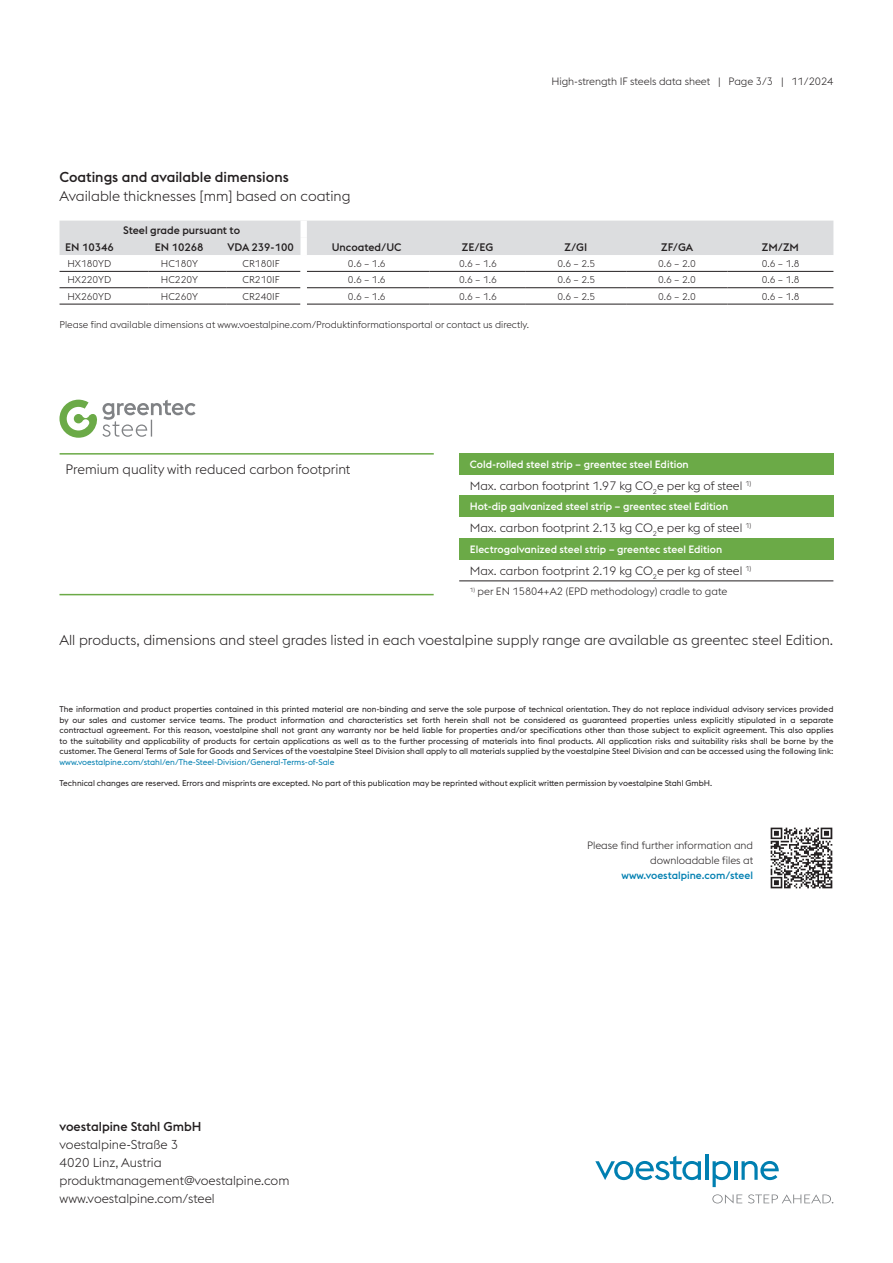
<style>
.page{position:relative;width:893px;height:1263px;background:#fff}
.page>*{position:absolute;margin:0;border:0;box-sizing:border-box;transform-origin:0 0}
.t1{font:300 14.25px "voestalpine";color:#231f20}
.t2{font:500 14.25px "voestalpine";color:#231f20}
.t3{font:300 13.5px "voestalpine";color:#231f20}
.t4{font:300 12.75px/18px "voestalpine";color:#231f20}
.t5{font:500 12.75px "voestalpine";color:#231f20}
.t6{font:300 12px "voestalpine";color:#231f20}
.t7{font:500 10.8px "voestalpine";color:#231f20}
.t8{font:300 10.5px/15px "voestalpine";color:#231f20;text-align:right}
.t9{font:500 10.5px "voestalpine";color:#fff}
.t10{font:500 10.5px "voestalpine";color:#007fb1}
.t11{font:300 9.75px "voestalpine";color:#231f20}
.t12{font:8.25px/10.5px "voestalpine";color:#231f20;text-align:justify}
.t13{font:8.25px "voestalpine";color:#007fb1}
</style>
<div class="page">
<svg style="left:595px;top:1156px;width:106px;height:24px"></svg>
<hr style="left:705px;top:1154px;width:3px;height:26px;background:#007fb1">
<svg style="left:713px;top:1161px;width:18px;height:26px"></svg>
<hr style="left:734px;top:1161px;width:3px;height:19px;background:#007fb1">
<svg style="left:741px;top:1161px;width:38px;height:19px"></svg>
<svg style="left:712px;top:1194px;width:30px;height:9px"></svg>
<svg style="left:748px;top:1194px;width:85px;height:9px"></svg>
<div style="left:60px;top:221px;width:773px;height:34px;background:#dcdddf"></div>
<hr style="left:60px;top:271px;width:89px;height:1px;background:#231f20">
<hr style="left:60px;top:287px;width:89px;height:1px;background:#231f20">
<hr style="left:60px;top:304px;width:89px;height:1px;background:#231f20">
<hr style="left:149px;top:271px;width:77px;height:1px;background:#231f20">
<hr style="left:226px;top:271px;width:74px;height:1px;background:#231f20">
<hr style="left:307px;top:271px;width:122px;height:1px;background:#231f20">
<hr style="left:429px;top:271px;width:97px;height:1px;background:#231f20">
<hr style="left:149px;top:287px;width:77px;height:1px;background:#231f20">
<hr style="left:226px;top:287px;width:74px;height:1px;background:#231f20">
<hr style="left:307px;top:287px;width:122px;height:1px;background:#231f20">
<hr style="left:429px;top:287px;width:97px;height:1px;background:#231f20">
<hr style="left:149px;top:304px;width:77px;height:1px;background:#231f20">
<hr style="left:226px;top:304px;width:74px;height:1px;background:#231f20">
<hr style="left:307px;top:304px;width:122px;height:1px;background:#231f20">
<hr style="left:429px;top:304px;width:97px;height:1px;background:#231f20">
<hr style="left:526px;top:271px;width:100px;height:1px;background:#231f20">
<hr style="left:626px;top:271px;width:101px;height:1px;background:#231f20">
<hr style="left:727px;top:271px;width:106px;height:1px;background:#231f20">
<hr style="left:526px;top:287px;width:100px;height:1px;background:#231f20">
<hr style="left:626px;top:287px;width:101px;height:1px;background:#231f20">
<hr style="left:727px;top:287px;width:106px;height:1px;background:#231f20">
<hr style="left:526px;top:304px;width:100px;height:1px;background:#231f20">
<hr style="left:626px;top:304px;width:101px;height:1px;background:#231f20">
<hr style="left:727px;top:304px;width:106px;height:1px;background:#231f20">
<div style="left:300px;top:221px;width:7px;height:17px;background:#fff"></div>
<div style="left:300px;top:238px;width:7px;height:17px;background:#fff"></div>
<img style="left:770px;top:827px;width:63px;height:62px">
<svg style="left:59px;top:400px;width:137px;height:38px"></svg>
<hr style="left:60px;top:453px;width:374px;height:2px;background:#6baa47">
<hr style="left:459px;top:581px;width:374px;height:1px;background:#231f20">
<hr style="left:59px;top:594px;width:375px;height:1px;background:#6baa47">
<div style="left:459px;top:453px;width:374px;height:21px;background:#6baa47"></div>
<div style="left:459px;top:496px;width:374px;height:21px;background:#6baa47"></div>
<div style="left:459px;top:538px;width:374px;height:21px;background:#6baa47"></div>
<h1 class="t2" style="left:60px;top:168px;width:231px">Coatings and available dimensions</h1>
<h1 class="t1" style="left:60px;top:188px;width:292px">Available thicknesses [mm] based on coating</h1>
<h3 class="t7" style="left:123px;top:223px;width:119px">Steel grade pursuant to</h3>
<p class="t8" style="left:551px;top:74px;width:284px">High-strength IF steels data sheet | Page 3/3 | 11/2024</p>
<h3 class="t7" style="left:65px;top:240px;width:50px">EN 10346</h3>
<h3 class="t7" style="left:155px;top:240px;width:50px">EN 10268</h3>
<h3 class="t7" style="left:227px;top:240px;width:68px">VDA 239-100</h3>
<h3 class="t7" style="left:332px;top:240px;width:71px">Uncoated/UC</h3>
<h3 class="t7" style="left:462px;top:240px;width:33px">ZE/EG</h3>
<h3 class="t7" style="left:564px;top:240px;width:24px">Z/GI</h3>
<h3 class="t7" style="left:661px;top:240px;width:33px">ZF/GA</h3>
<h3 class="t7" style="left:762px;top:240px;width:39px">ZM/ZM</h3>
<p class="t11" style="left:67px;top:258px;width:45px">HX180YD</p>
<p class="t11" style="left:161px;top:258px;width:39px">HC180Y</p>
<p class="t11" style="left:243px;top:258px;width:39px">CR180IF</p>
<p class="t11" style="left:348px;top:258px;width:39px">0.6 – 1.6</p>
<p class="t11" style="left:459px;top:258px;width:39px">0.6 – 1.6</p>
<p class="t11" style="left:557px;top:258px;width:39px">0.6 – 2.5</p>
<p class="t11" style="left:658px;top:258px;width:39px">0.6 – 2.0</p>
<p class="t11" style="left:762px;top:258px;width:39px">0.6 – 1.8</p>
<p class="t11" style="left:67px;top:274px;width:45px">HX220YD</p>
<p class="t11" style="left:161px;top:274px;width:39px">HC220Y</p>
<p class="t11" style="left:243px;top:274px;width:39px">CR210IF</p>
<p class="t11" style="left:348px;top:274px;width:39px">0.6 – 1.6</p>
<p class="t11" style="left:459px;top:274px;width:39px">0.6 – 1.6</p>
<p class="t11" style="left:557px;top:274px;width:39px">0.6 – 2.5</p>
<p class="t11" style="left:658px;top:274px;width:39px">0.6 – 2.0</p>
<p class="t11" style="left:762px;top:274px;width:39px">0.6 – 1.8</p>
<p class="t11" style="left:67px;top:291px;width:45px">HX260YD</p>
<p class="t11" style="left:161px;top:291px;width:39px">HC260Y</p>
<p class="t11" style="left:243px;top:291px;width:39px">CR240IF</p>
<p class="t11" style="left:348px;top:291px;width:39px">0.6 – 1.6</p>
<p class="t11" style="left:459px;top:291px;width:39px">0.6 – 1.6</p>
<p class="t11" style="left:557px;top:291px;width:39px">0.6 – 2.5</p>
<p class="t11" style="left:658px;top:291px;width:39px">0.6 – 2.0</p>
<p class="t11" style="left:762px;top:291px;width:39px">0.6 – 1.8</p>
<p class="t11" style="left:60px;top:319px;width:471px">Please find available dimensions at www.voestalpine.com/Produktinformationsportal or contact us directly.</p>
<h2 class="t3" style="left:66px;top:461px;width:286px">Premium quality with reduced carbon footprint</h2>
<p class="t9" style="left:470px;top:458px;width:220px">Cold-rolled steel strip – greentec steel Edition</p>
<p class="t9" style="left:470px;top:500px;width:260px">Hot-dip galvanized steel strip – greentec steel Edition</p>
<p class="t9" style="left:470px;top:543px;width:254px">Electrogalvanized steel strip – greentec steel Edition</p>
<h3 class="t6" style="left:470px;top:479px;width:283px">Max. carbon footprint 1.97 kg CO<sub>2</sub>e per kg of steel <sup>1)</sup></h3>
<h3 class="t6" style="left:470px;top:521px;width:283px">Max. carbon footprint 2.13 kg CO<sub>2</sub>e per kg of steel <sup>1)</sup></h3>
<h3 class="t6" style="left:470px;top:564px;width:283px">Max. carbon footprint 2.19 kg CO<sub>2</sub>e per kg of steel <sup>1)</sup></h3>
<p class="t8" style="left:470px;top:584px;width:259px"><sup>1)</sup> per EN 15804+A2 (EPD methodology) cradle to gate</p>
<h1 class="t1" style="left:59px;top:632px;width:775px">All products, dimensions and steel grades listed in each voestalpine supply range are available as greentec steel Edition.</h1>
<p class="t12" style="left:60px;top:704px;width:775px">The information and product properties contained in this printed material are non-binding and serve the sole purpose of technical orientation. They do not replace individual advisory services provided by our sales and customer service teams. The product information and characteristics set forth herein shall not be considered as guaranteed properties unless explicitly stipulated in a separate contractual agreement. For this reason, voestalpine shall not grant any warranty nor be held liable for properties and/or specifications other than those subject to explicit agreement. This also applies to the suitability and applicability of products for certain applications as well as to the further processing of materials into final products. All application risks and suitability risks shall be borne by the customer. The General Terms of Sale for Goods and Services of the voestalpine Steel Division shall apply to all materials supplied by the voestalpine Steel Division and can be accessed using the following link:</p>
<p class="t13" style="left:60px;top:757px;width:276px">www.voestalpine.com/stahl/en/The-Steel-Division/General-Terms-of-Sale</p>
<p class="t12" style="left:60px;top:778px;width:654px">Technical changes are reserved. Errors and misprints are excepted. No part of this publication may be reprinted without explicit written permission by voestalpine Stahl GmbH.</p>
<h3 class="t5" style="left:60px;top:1119px;width:143px">voestalpine Stahl GmbH</h3>
<h3 class="t4" style="left:60px;top:1136px;width:231px">voestalpine-Straße 3<br>4020 Linz, Austria produktmanagement@voestalpine.com www.voestalpine.com/steel</h3>
<p class="t8" style="left:587px;top:838px;width:168px">Please find further information and downloadable files at</p>
<p class="t10" style="left:621px;top:869px;width:133px">www.voestalpine.com/steel</p>
</div>
